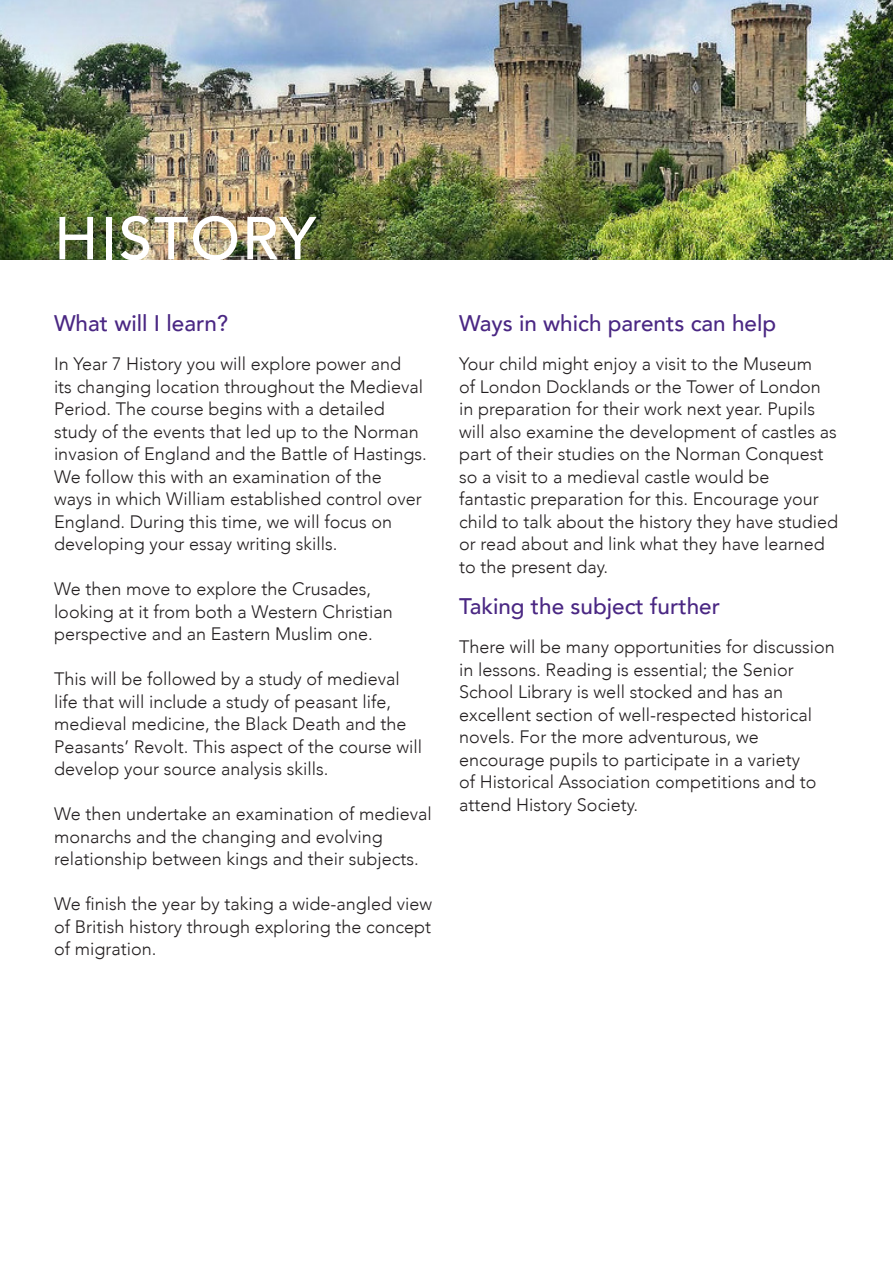
<style>
.page{position:relative;width:893px;height:1263px;background:#fff}
.page>*{position:absolute;margin:0;border:0;box-sizing:border-box;transform-origin:0 0}
.heading{font:500 60px "Avenir";letter-spacing:.03em;color:#fff}
.t1{font:500 22.5px "Avenir";color:#4a2783}
.t2{font:300 18px/22.5px "Avenir";color:#231f20}
</style>
<div class="page">
<img style="left:0;top:0;width:893px;height:259px">
<p class="heading" style="left:54px;top:187px;width:263px">HISTORY</p>
<p class="t1" style="left:54px;top:303px;width:176px">What will I learn?</p>
<p class="t2" style="left:54px;top:353px;width:374px">In Year 7 History you will explore power and<br>its changing location throughout the Medieval Period. The course begins with a detailed study of the events that led up to the Norman invasion of England and the Battle of Hastings.<br>We follow this with an examination of the<br>ways in which William established control over England. During this time, we will focus on developing your essay writing skills.</p>
<p class="t2" style="left:54px;top:578px;width:340px">We then move to explore the Crusades, looking at it from both a Western Christian perspective and an Eastern Muslim one.</p>
<p class="t2" style="left:54px;top:668px;width:370px">This will be followed by a study of medieval life that will include a study of peasant life, medieval medicine, the Black Death and the Peasants’ Revolt. This aspect of the course will develop your source analysis skills.</p>
<p class="t2" style="left:54px;top:803px;width:379px">We then undertake an examination of medieval monarchs and the changing and evolving relationship between kings and their subjects.</p>
<p class="t2" style="left:54px;top:893px;width:380px;text-align:justify">We finish the year by taking a wide-angled view of British history through exploring the concept of migration.</p>
<p class="t1" style="left:459px;top:303px;width:318px">Ways in which parents can help</p>
<p class="t2" style="left:459px;top:353px;width:380px">Your child might enjoy a visit to the Museum<br>of London Docklands or the Tower of London in preparation for their work next year. Pupils will also examine the development of castles as part of their studies on the Norman Conquest so a visit to a medieval castle would be fantastic preparation for this. Encourage your child to talk about the history they have studied or read about and link what they have learned to the present day.</p>
<p class="t1" style="left:459px;top:586px;width:262px">Taking the subject further</p>
<p class="t2" style="left:459px;top:636px;width:377px">There will be many opportunities for discussion in lessons. Reading is essential; the Senior School Library is well stocked and has an excellent section of well-respected historical novels. For the more adventurous, we encourage pupils to participate in a variety<br>of Historical Association competitions and to attend History Society.</p>
</div>
